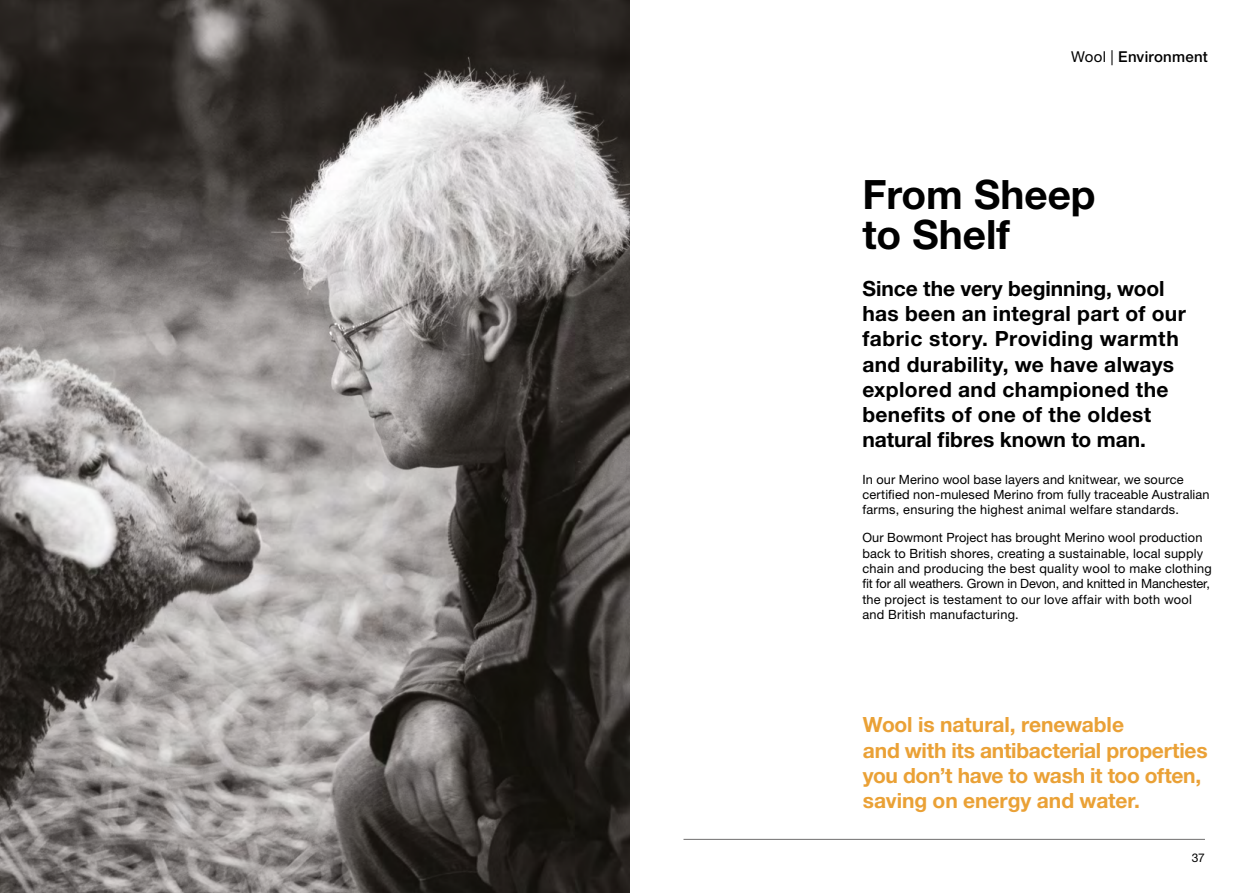
<style>
.page{position:relative;width:1259px;height:893px;background:#fff}
.page>*{position:absolute;margin:0;border:0;box-sizing:border-box;transform-origin:0 0}
.t1{font:700 40.5px/40.5px "Helvetica Neue LT Std";color:#000}
.t2{font:700 21px/25.2px "Helvetica Neue LT Std";letter-spacing:.015em;color:#000}
.t3{font:700 21px/25.2px "Helvetica Neue LT Std";letter-spacing:-.01em;color:#eaa136}
.t4{font:500 15px "Helvetica Neue LT Std";letter-spacing:.015em;color:#000}
.t5{font:12.75px/15.3px "Helvetica Neue LT Std";letter-spacing:.015em;color:#000}
.t6{font:12px "Helvetica Neue LT Std";color:#000}
.s1{font-weight:400}
</style>
<div class="page">
<hr style="left:683px;top:839px;width:522px;height:1px;background:#706f6f">
<img style="left:0;top:0;width:629px;height:893px">
<p class="t4" style="left:1071px;top:47px;width:138px"><span class="s1">Wool |</span> Environment</p>
<h1 class="t1" style="left:862px;top:173px;width:235px">From Sheep to Shelf</h1>
<h2 class="t2" style="left:862px;top:275px;width:325px">Since the very beginning, wool has been an integral part of our fabric story. Providing warmth and durability, we have always explored and championed the benefits of one of the oldest natural fibres known to man.</h2>
<p class="t5" style="left:862px;top:471px;width:349px">In our Merino wool base layers and knitwear, we source certified non-mulesed Merino from fully traceable Australian farms, ensuring the highest animal welfare standards.</p>
<p class="t5" style="left:862px;top:530px;width:351px">Our Bowmont Project has brought Merino wool production back to British shores, creating a sustainable, local supply chain and producing the best quality wool to make clothing fit for all weathers. Grown in Devon, and knitted in Manchester, the project is testament to our love affair with both wool and British manufacturing.</p>
<h2 class="t3" style="left:863px;top:712px;width:346px">Wool is natural, renewable<br>and with its antibacterial properties you don’t have to wash it too often, saving on energy and water.</h2>
<p class="t6" style="left:1191px;top:851px;width:15px">37</p>
</div>
